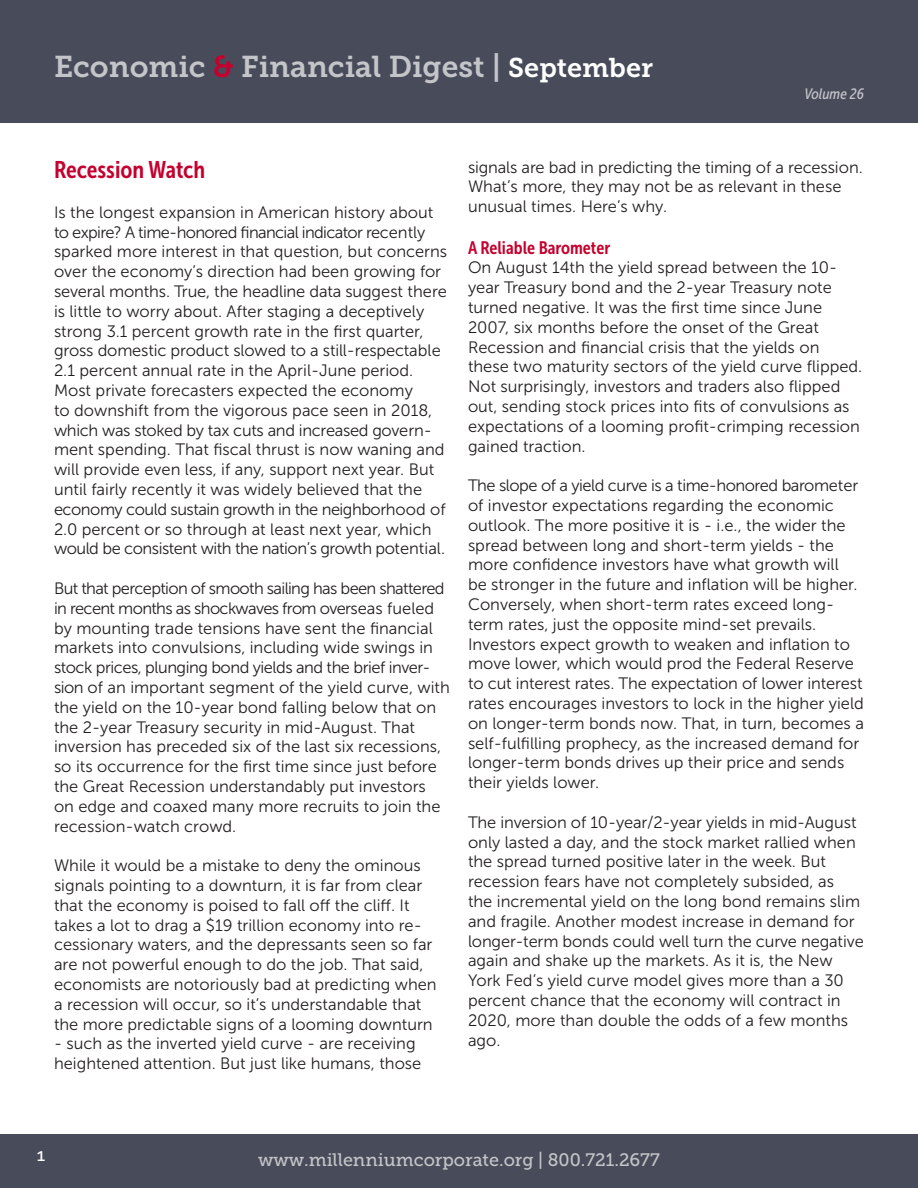
<style>
.page{position:relative;width:918px;height:1188px;background:#fff}
.page>*{position:absolute;margin:0;border:0;box-sizing:border-box;transform-origin:0 0}
.t1{font:30px "Museo Slab 700";color:#c4c5c9}
.t2{font:24px "Museo Sans Cond 700";color:#c5002e}
.t3{font:18px "Museo Slab 500";color:#c4c5c9}
.t4{font:18px "Museo Sans Cond 700";color:#c5002e}
.t5{font:18px "Museo Slab 500";color:#fff}
.t6{font:16.5px/19.8px "Museo Sans 300";color:#231f20}
.t7{font:italic 15px "Museo Sans Cond 500";color:#c4c5c9}
.s1{color:#c5002e}
.s2{font-size:27px;color:#fff}
</style>
<div class="page">
<div style="left:0;top:0;width:918px;height:122px;background:#484c5a"></div>
<div style="left:0;top:1134px;width:918px;height:54px;background:#484c5a"></div>
<p class="t1" style="left:54px;top:49px;width:601px">Economic <span class="s1">&amp;</span> Financial Digest | <span class="s2">September</span></p>
<p class="t7" style="left:804px;top:86px;width:61px">Volume 26</p>
<p class="t2" style="left:54px;top:157px;width:153px">Recession Watch</p>
<p class="t6" style="left:54px;top:202px;width:395px">Is the longest expansion in American history about to expire? A time-honored financial indicator recently sparked more interest in that question, but concerns over the economy’s direction had been growing for several months. True, the headline data suggest there is little to worry about. After staging a deceptively strong 3.1 percent growth rate in the first quarter, gross domestic product slowed to a still-respectable 2.1 percent annual rate in the April-June period.<br>Most private forecasters expected the economy<br>to downshift from the vigorous pace seen in 2018, which was stoked by tax cuts and increased govern&shy;ment spending. That fiscal thrust is now waning and will provide even less, if any, support next year. But until fairly recently it was widely believed that the economy could sustain growth in the neighborhood of 2.0 percent or so through at least next year, which would be consistent with the nation’s growth potential.</p>
<p class="t6" style="left:54px;top:579px;width:397px">But that perception of smooth sailing has been shattered in recent months as shockwaves from overseas fueled by mounting trade tensions have sent the financial markets into convulsions, including wide swings in stock prices, plunging bond yields and the brief inver&shy;sion of an important segment of the yield curve, with the yield on the 10-year bond falling below that on the 2-year Treasury security in mid-August. That inversion has preceded six of the last six recessions, so its occurrence for the first time since just before the Great Recession understandably put investors on edge and coaxed many more recruits to join the recession-watch crowd.</p>
<p class="t6" style="left:54px;top:856px;width:384px">While it would be a mistake to deny the ominous signals pointing to a downturn, it is far from clear that the economy is poised to fall off the cliff. It takes a lot to drag a $19 trillion economy into re&shy;cessionary waters, and the depressants seen so far are not powerful enough to do the job. That said, economists are notoriously bad at predicting when a recession will occur, so it’s understandable that the more predictable signs of a looming downturn</p>
<p class="t6" style="left:54px;top:1034px;width:369px">- such as the inverted yield curve - are receiving heightened attention. But just like humans, those</p>
<p class="t6" style="left:468px;top:157px;width:396px">signals are bad in predicting the timing of a recession.<br>What’s more, they may not be as relevant in these unusual times. Here’s why.</p>
<p class="t4" style="left:468px;top:237px;width:144px">A Reliable Barometer</p>
<p class="t6" style="left:468px;top:258px;width:396px">On August 14th the yield spread between the 10- year Treasury bond and the 2-year Treasury note turned negative. It was the first time since June 2007, six months before the onset of the Great Recession and financial crisis that the yields on these two maturity sectors of the yield curve flipped.<br>Not surprisingly, investors and traders also flipped out, sending stock prices into fits of convulsions as expectations of a looming profit-crimping recession gained traction.</p>
<p class="t6" style="left:468px;top:476px;width:397px">The slope of a yield curve is a time-honored barometer of investor expectations regarding the economic outlook. The more positive it is - i.e., the wider the spread between long and short-term yields - the more confidence investors have what growth will<br>be stronger in the future and inflation will be higher.<br>Conversely, when short-term rates exceed long&shy;term rates, just the opposite mind-set prevails.<br>Investors expect growth to weaken and inflation to move lower, which would prod the Federal Reserve to cut interest rates. The expectation of lower interest rates encourages investors to lock in the higher yield on longer-term bonds now. That, in turn, becomes a self-fulfilling prophecy, as the increased demand for longer-term bonds drives up their price and sends their yields lower.</p>
<p class="t6" style="left:468px;top:812px;width:397px">The inversion of 10-year/2-year yields in mid-August only lasted a day, and the stock market rallied when the spread turned positive later in the week. But recession fears have not completely subsided, as<br>the incremental yield on the long bond remains slim and fragile. Another modest increase in demand for longer-term bonds could well turn the curve negative again and shake up the markets. As it is, the New York Fed’s yield curve model gives more than a 30 percent chance that the economy will contract in 2020, more than double the odds of a few months ago.</p>
<p class="t5" style="left:37px;top:1145px;width:10px">1</p>
<p class="t3" style="left:258px;top:1150px;width:403px">www.millenniumcorporate.org | 800.721.2677</p>
</div>
